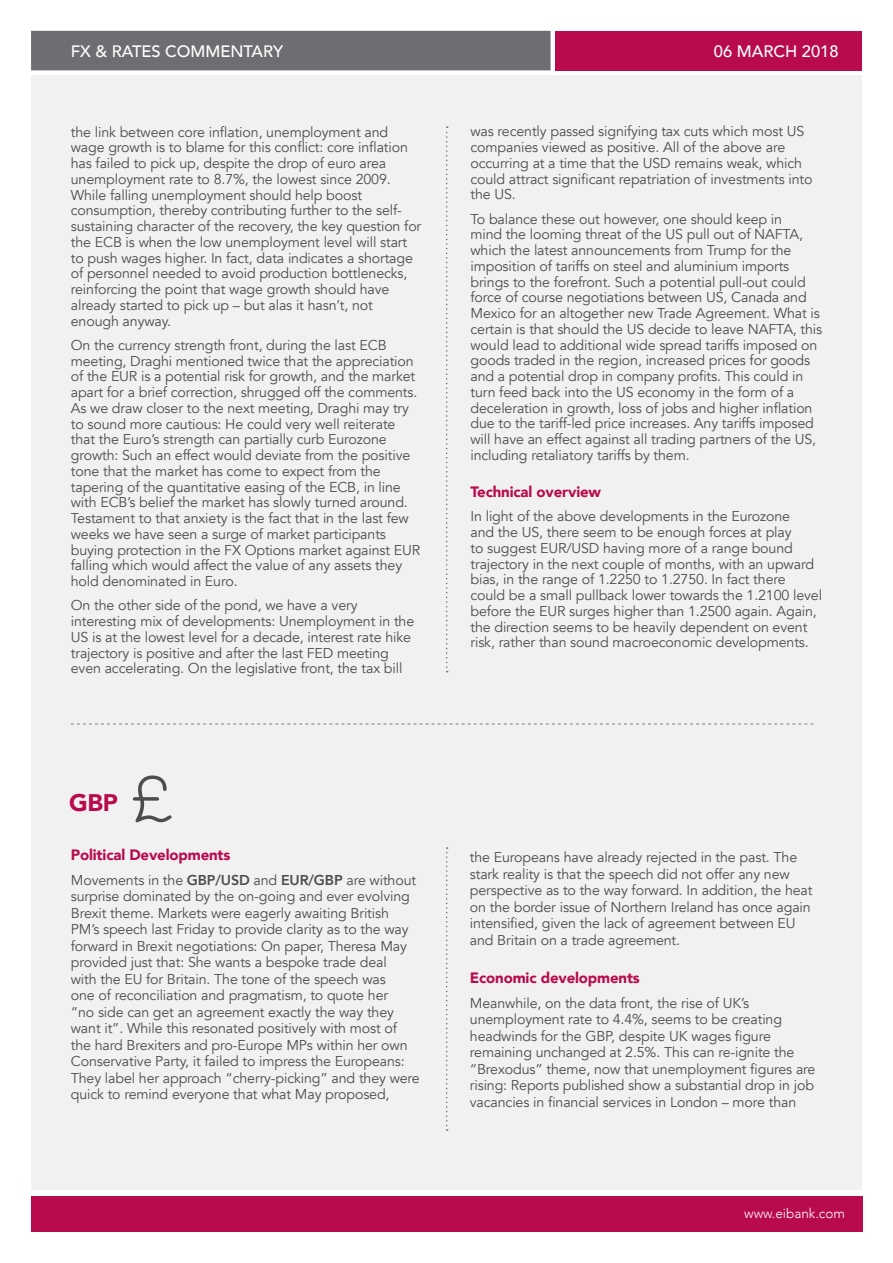
<style>
.page{position:relative;width:893px;height:1263px;background:#fff}
.page>*{position:absolute;margin:0;border:0;box-sizing:border-box;transform-origin:0 0}
.t1{font:900 24px "Avenir";color:#b80b4d}
.t2{font:500 16.5px "Avenir";color:#fff}
.t3{font:900 15px "Avenir";letter-spacing:-.01em;color:#b80b4d}
.t4{font:14.25px/15.8px "Avenir";letter-spacing:-.01em;color:#4d4d4f}
.t5{font:300 13.5px "Avenir";color:#fff}
.s1{font-weight:800}
</style>
<div class="page">
<div style="left:31px;top:75px;width:831px;height:1115px;background:#f1f1f2"></div>
<div style="left:556px;top:31px;width:306px;height:39px;background:#b80b4d"></div>
<div style="left:31px;top:31px;width:520px;height:39px;background:#6d6e71"></div>
<div style="left:31px;top:1197px;width:831px;height:35px;background:#b80b4d"></div>
<svg style="left:446px;top:126px;width:2px;height:546px"></svg>
<svg style="left:446px;top:847px;width:2px;height:284px"></svg>
<svg style="left:71px;top:723px;width:742px;height:1px"></svg>
<svg style="left:133px;top:775px;width:39px;height:47px"></svg>
<p class="t2" style="left:71px;top:37px;width:214px">FX &amp; RATES COMMENTARY</p>
<p class="t4" style="left:71px;top:124px;width:352px">the link between core inflation, unemployment and wage growth is to blame for this conflict: core inflation has failed to pick up, despite the drop of euro area unemployment rate to 8.7%, the lowest since 2009.<br>While falling unemployment should help boost consumption, thereby contributing further to the self&shy;sustaining character of the recovery, the key question for the ECB is when the low unemployment level will start to push wages higher. In fact, data indicates a shortage of personnel needed to avoid production bottlenecks, reinforcing the point that wage growth should have already started to pick up – but alas it hasn’t, not enough anyway.</p>
<p class="t4" style="left:71px;top:337px;width:351px">On the currency strength front, during the last ECB meeting, Draghi mentioned twice that the appreciation of the EUR is a potential risk for growth, and the market apart for a brief correction, shrugged off the comments.<br>As we draw closer to the next meeting, Draghi may try to sound more cautious: He could very well reiterate that the Euro’s strength can partially curb Eurozone growth: Such an effect would deviate from the positive tone that the market has come to expect from the tapering of the quantitative easing of the ECB, in line with ECB’s belief the market has slowly turned around.<br>Testament to that anxiety is the fact that in the last few weeks we have seen a surge of market participants buying protection in the FX Options market against EUR falling which would affect the value of any assets they hold denominated in Euro.</p>
<p class="t4" style="left:71px;top:598px;width:345px">On the other side of the pond, we have a very interesting mix of developments: Unemployment in the US is at the lowest level for a decade, interest rate hike trajectory is positive and after the last FED meeting even accelerating. On the legislative front, the tax bill</p>
<h1 class="t1" style="left:69px;top:782px;width:50px">GBP</h1>
<p class="t3" style="left:71px;top:842px;width:161px">Political Developments</p>
<p class="t4" style="left:71px;top:872px;width:351px;line-height:16.5px">Movements in the <span class="s1">GBP/USD</span> and <span class="s1">EUR/GBP</span> are without surprise dominated by the on-going and ever evolving Brexit theme. Markets were eagerly awaiting British PM’s speech last Friday to provide clarity as to the way forward in Brexit negotiations: On paper, Theresa May provided just that: She wants a bespoke trade deal<br>with the EU for Britain. The tone of the speech was<br>one of reconciliation and pragmatism, to quote her<br>“no side can get an agreement exactly the way they want it”. While this resonated positively with most of the hard Brexiters and pro-Europe MPs within her own Conservative Party, it failed to impress the Europeans:<br>They label her approach “cherry-picking” and they were quick to remind everyone that what May proposed,</p>
<p class="t2" style="left:714px;top:37px;width:126px">06 MARCH 2018</p>
<p class="t4" style="left:470px;top:124px;width:344px">was recently passed signifying tax cuts which most US companies viewed as positive. All of the above are occurring at a time that the USD remains weak, which could attract significant repatriation of investments into the US.</p>
<p class="t4" style="left:470px;top:211px;width:353px">To balance these out however, one should keep in<br>mind the looming threat of the US pull out of NAFTA, which the latest announcements from Trump for the imposition of tariffs on steel and aluminium imports brings to the forefront. Such a potential pull-out could force of course negotiations between US, Canada and Mexico for an altogether new Trade Agreement. What is certain is that should the US decide to leave NAFTA, this would lead to additional wide spread tariffs imposed on goods traded in the region, increased prices for goods and a potential drop in company profits. This could in turn feed back into the US economy in the form of a deceleration in growth, loss of jobs and higher inflation due to the tariff-led price increases. Any tariffs imposed will have an effect against all trading partners of the US, including retaliatory tariffs by them.</p>
<p class="t3" style="left:470px;top:479px;width:132px">Technical overview</p>
<p class="t4" style="left:470px;top:509px;width:353px">In light of the above developments in the Eurozone<br>and the US, there seem to be enough forces at play<br>to suggest EUR/USD having more of a range bound trajectory in the next couple of months, with an upward bias, in the range of 1.2250 to 1.2750. In fact there could be a small pullback lower towards the 1.2100 level before the EUR surges higher than 1.2500 again. Again, the direction seems to be heavily dependent on event risk, rather than sound macroeconomic developments.</p>
<p class="t4" style="left:470px;top:849px;width:344px;line-height:16.5px">the Europeans have already rejected in the past. The stark reality is that the speech did not offer any new perspective as to the way forward. In addition, the heat on the border issue of Northern Ireland has once again intensified, given the lack of agreement between EU and Britain on a trade agreement.</p>
<p class="t3" style="left:470px;top:964px;width:172px">Economic developments</p>
<p class="t4" style="left:470px;top:995px;width:347px;line-height:16.5px">Meanwhile, on the data front, the rise of UK’s unemployment rate to 4.4%, seems to be creating headwinds for the GBP, despite UK wages figure remaining unchanged at 2.5%. This can re-ignite the “Brexodus” theme, now that unemployment figures are rising: Reports published show a substantial drop in job vacancies in financial services in London – more than</p>
<p class="t5" style="left:744px;top:1205px;width:102px">www.eibank.com</p>
</div>
